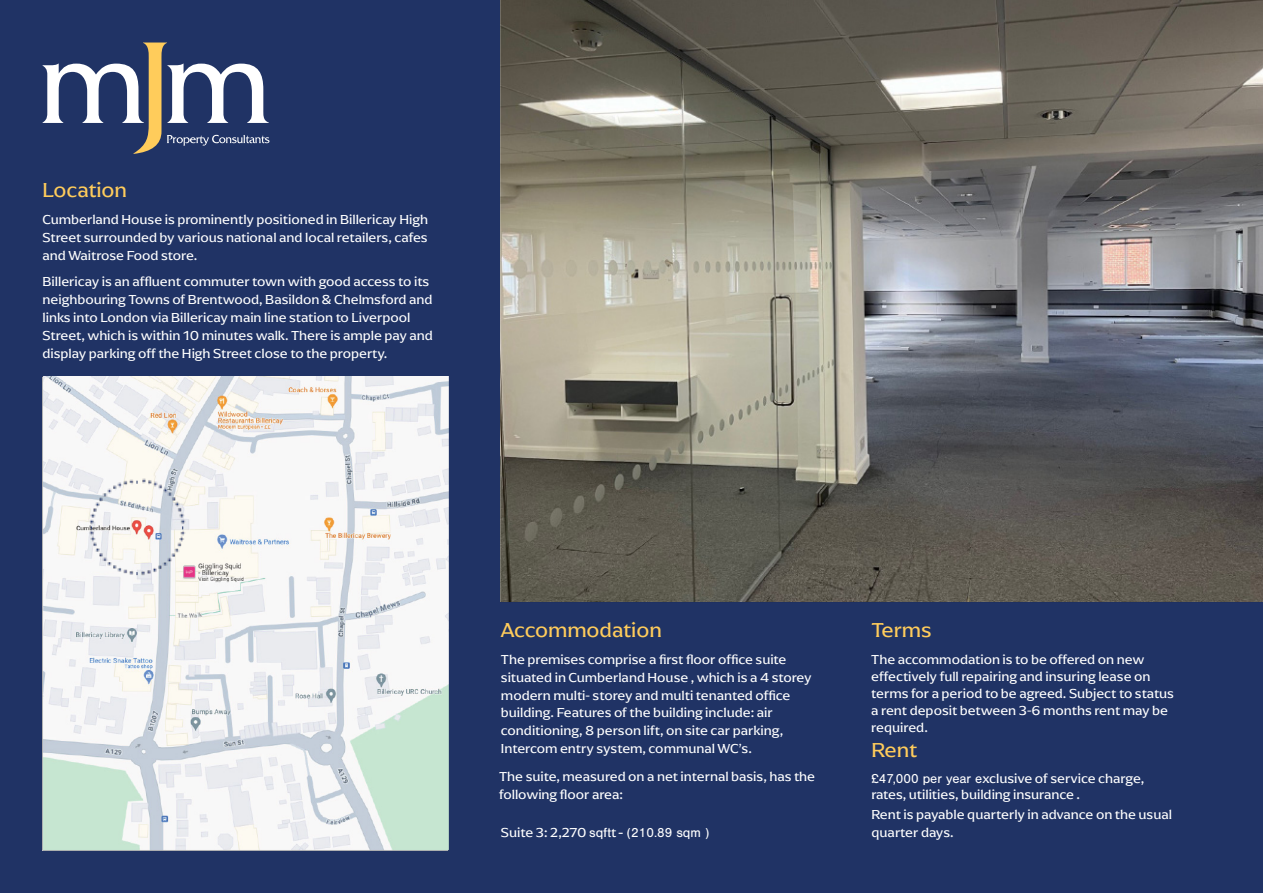
<style>
.page{position:relative;width:1263px;height:893px;background:#203365}
.page>*{position:absolute;margin:0;border:0;box-sizing:border-box;transform-origin:0 0}
.t1{font:21px "Arpona";color:#ffcc5b}
.t2{font:13.5px/18px "Arpona";color:#fff}
.t3{font:13.5px "Nimbus San";color:#fff}
.s1{font-family:"Nimbus San"}
.s2{font-family:"Arpona"}
</style>
<div class="page">
<svg style="left:43px;top:43px;width:226px;height:111px"></svg>
<img style="left:42px;top:376px;width:406px;height:475px">
<img style="left:141px;top:523px;width:49px;height:58px">
<img style="left:138px;top:475px;width:51px;height:54px">
<img style="left:83px;top:475px;width:55px;height:57px">
<img style="left:84px;top:526px;width:57px;height:55px">
<img style="left:501px;top:0;width:762px;height:602px">
<h1 class="t1" style="left:43px;top:177px;width:86px">Location</h1>
<p class="t2" style="left:43px;top:210px;width:387px;text-align:justify">Cumberland House is prominently positioned in Billericay High Street surrounded by various national and local retailers, cafes and Waitrose Food store.</p>
<p class="t2" style="left:43px;top:272px;width:392px">Billericay is an affluent commuter town with good access to its neighbouring Towns of Brentwood, Basildon &amp; Chelmsford and links into London via Billericay main line station to Liverpool Street, which is within 10 minutes walk. There is ample pay and display parking off the High Street close to the property.</p>
<h1 class="t1" style="left:501px;top:617px;width:162px">Accommodation</h1>
<h1 class="t1" style="left:871px;top:617px;width:62px">Terms</h1>
<p class="t2" style="left:501px;top:650px;width:312px">The premises comprise a first floor office suite situated in Cumberland House , which is a 4 storey modern multi- storey and multi tenanted office building. Features of the building include: air conditioning, 8 person lift, on site car parking, Intercom entry system, communal WC’s.</p>
<p class="t2" style="left:871px;top:650px;width:304px;line-height:17.1px">The accommodation is to be offered on new effectively full repairing and insuring lease on terms for a period to be agreed. Subject to status a rent deposit between 3-6 months rent may be required.</p>
<p class="t2" style="left:871px;top:771px;width:275px;line-height:15.3px"><span class="s1">£47,000 per year e</span>xclusive of service charge, rates, utilities, building insurance .</p>
<h1 class="t1" style="left:871px;top:737px;width:48px">Rent</h1>
<p class="t2" style="left:499px;top:768px;width:317px">The suite, measured on a net internal basis, has the following floor area:</p>
<p class="t3" style="left:501px;top:825px;width:210px"><span class="s2">Suite 3: 2,270</span> sqft<span class="s2">t</span> - (210.89 sqm )</p>
<p class="t2" style="left:871px;top:806px;width:302px">Rent is payable quarterly in advance on the usual quarter days.</p>
</div>
